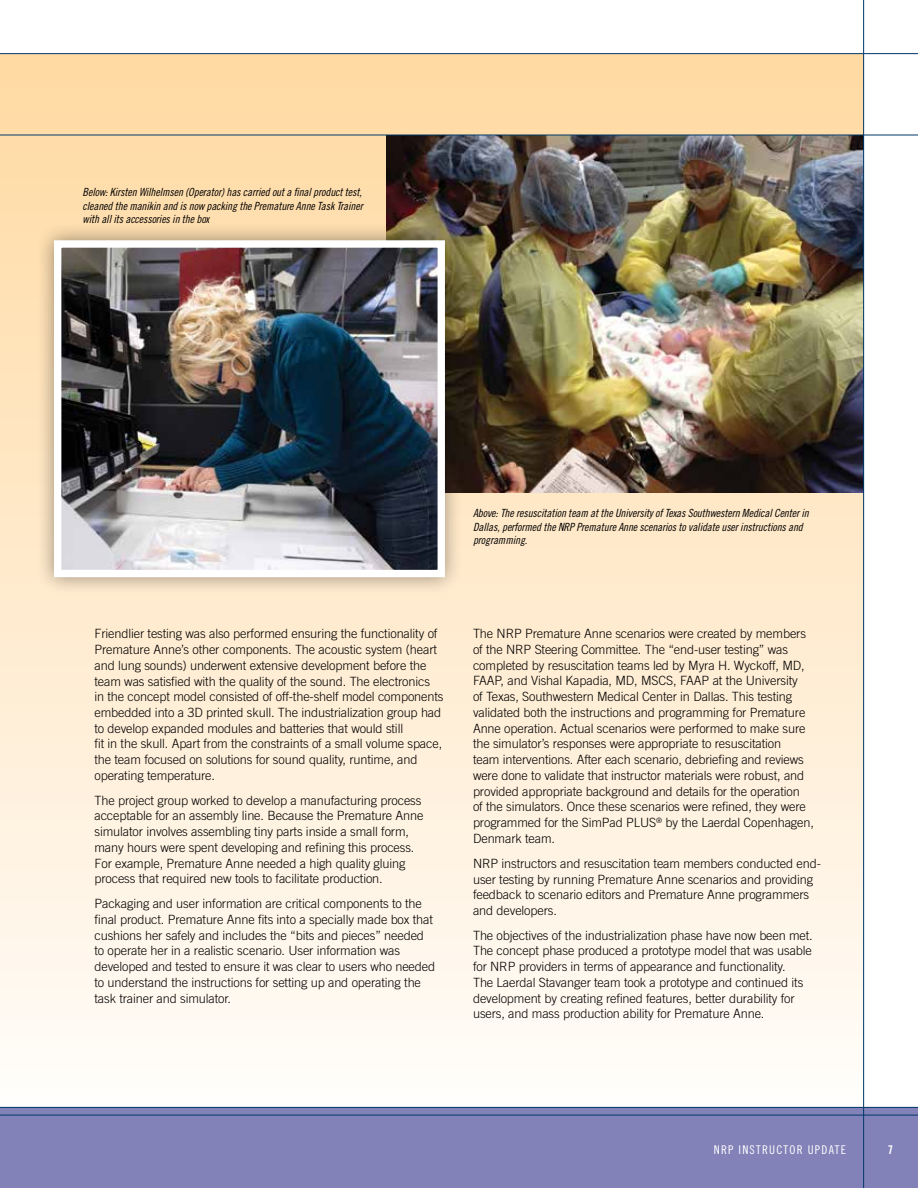
<style>
.page{position:relative;width:918px;height:1188px;background:#fff}
.page>*{position:absolute;margin:0;border:0;box-sizing:border-box;transform-origin:0 0}
.t1{font:300 12.75px/15.8px "Trade Gothic";letter-spacing:-.01em;color:#000}
.t2{font:12px "Trade Gothic Cond Eighteen";letter-spacing:.1em;color:#fff}
.t3{font:12px "Trade Gothic Bold Cond Twenty";color:#fff}
.t4{font:11.25px/13.5px "Trade Gothic Cond Eighteen Obl";letter-spacing:-.01em;color:#000}
</style>
<div class="page">
<div style="left:0;top:1107px;width:918px;height:81px;background:#8382b8"></div>
<div style="left:0;top:54px;width:864px;height:1053px;background:linear-gradient(to bottom,#fed8a0,#fffdfa)"></div>
<img style="left:387px;top:136px;width:476px;height:357px">
<img style="left:0;top:489px;width:1px;height:373px">
<hr style="left:0;top:1115px;width:918px;height:1px;background:#003768">
<hr style="left:0;top:1107px;width:918px;height:1px;background:#003768">
<hr style="left:0;top:53px;width:918px;height:1px;background:#003768">
<hr style="left:0;top:135px;width:918px;height:1px;background:#003768">
<hr style="left:863px;top:0;width:1px;height:1188px;background:#003768">
<div style="left:36px;top:222px;width:427px;height:373px;background:#000;opacity:.4"></div>
<img style="left:62px;top:248px;width:375px;height:321px">
<div style="left:54px;top:240px;width:391px;height:337px;border:7px solid #fff"></div>
<p class="t4" style="left:83px;top:185px;width:282px;text-align:justify">Below: Kirsten Wilhelmsen (Operator) has carried out a final product test, cleaned the manikin and is now packing the Premature Anne Task Trainer with all its accessories in the box</p>
<p class="t4" style="left:473px;top:506px;width:337px">Above: The resuscitation team at the University of Texas Southwestern Medical Center in<br>Dallas, performed the NRP Premature Anne scenarios to validate user instructions and programming.</p>
<p class="t1" style="left:94px;top:626px;width:351px">Friendlier testing was also performed ensuring the functionality of Premature Anne’s other components. The acoustic system (heart and lung sounds) underwent extensive development before the team was satisfied with the quality of the sound. The electronics<br>in the concept model consisted of off-the-shelf model components embedded into a 3D printed skull. The industrialization group had to develop expanded modules and batteries that would still<br>fit in the skull. Apart from the constraints of a small volume space, the team focused on solutions for sound quality, runtime, and operating temperature.</p>
<p class="t1" style="left:94px;top:792px;width:331px">The project group worked to develop a manufacturing process acceptable for an assembly line. Because the Premature Anne simulator involves assembling tiny parts inside a small form, many hours were spent developing and refining this process.<br>For example, Premature Anne needed a high quality gluing process that required new tools to facilitate production.</p>
<p class="t1" style="left:94px;top:896px;width:342px">Packaging and user information are critical components to the final product. Premature Anne fits into a specially made box that cushions her safely and includes the “bits and pieces” needed to operate her in a realistic scenario. User information was developed and tested to ensure it was clear to users who needed to understand the instructions for setting up and operating the task trainer and simulator.</p>
<p class="t1" style="left:473px;top:626px;width:342px">The NRP Premature Anne scenarios were created by members of the NRP Steering Committee. The “end-user testing” was completed by resuscitation teams led by Myra H. Wyckoff, MD, FAAP, and Vishal Kapadia, MD, MSCS, FAAP at the University<br>of Texas, Southwestern Medical Center in Dallas. This testing validated both the instructions and programming for Premature Anne operation. Actual scenarios were performed to make sure the simulator’s responses were appropriate to resuscitation<br>team interventions. After each scenario, debriefing and reviews were done to validate that instructor materials were robust, and provided appropriate background and details for the operation<br>of the simulators. Once these scenarios were refined, they were programmed for the SimPad PLUS<sup>®</sup> by the Laerdal Copenhagen, Denmark team.</p>
<p class="t1" style="left:473px;top:855px;width:349px">NRP instructors and resuscitation team members conducted end&shy;user testing by running Premature Anne scenarios and providing feedback to scenario editors and Premature Anne programmers and developers.</p>
<p class="t1" style="left:473px;top:927px;width:341px">The objectives of the industrialization phase have now been met.<br>The concept phase produced a prototype model that was usable for NRP providers in terms of appearance and functionality.<br>The Laerdal Stavanger team took a prototype and continued its development by creating refined features, better durability for users, and mass production ability for Premature Anne.</p>
<p class="t2" style="left:714px;top:1143px;width:134px">NRP INSTRUCTOR UPDATE</p>
<p class="t3" style="left:888px;top:1142px;width:7px">7</p>
</div>
